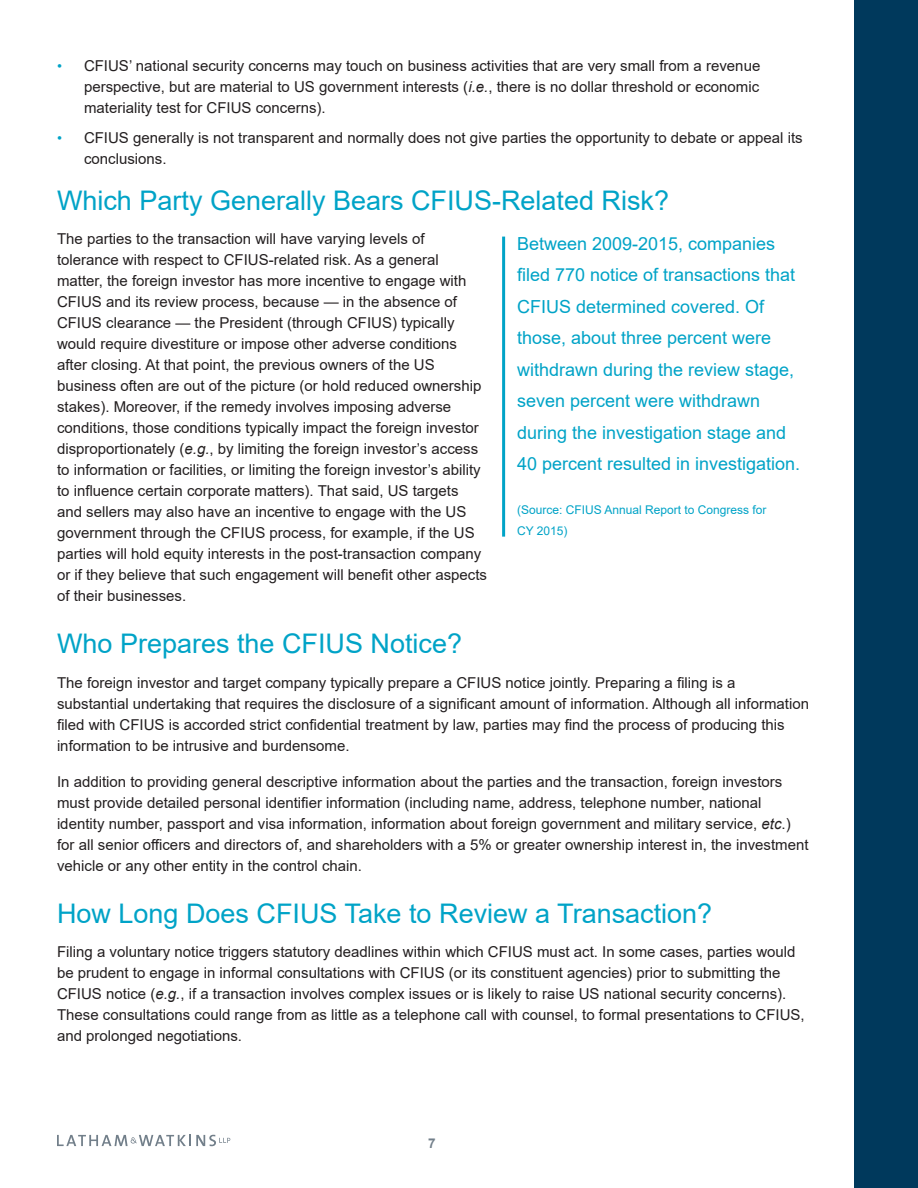
<style>
.page{position:relative;width:918px;height:1188px;background:#fff}
.page>*{position:absolute;margin:0;border:0;box-sizing:border-box;transform-origin:0 0}
.BD_SUBHEAD_1{font:27px "Arial";color:#00a3c7}
.BD_PULL_QUTE{font:18px/31.5px "Arial";color:#00a3c7}
.BD_-_text_1{font:15px/21px "Arial";color:#231f20}
.t1{font:700 13.5px "Arial";color:#727f8a}
.BD_-_text_1-2{font:12px/21px "Arial";color:#00a3c7}
.s1{font-size:14.25px;color:#00a3c7}
.s2{font-style:italic}
</style>
<div class="page">
<svg style="left:57px;top:1135px;width:173px;height:11px"></svg>
<div style="left:854px;top:0;width:64px;height:1188px;background:#00395c"></div>
<hr style="left:502px;top:237px;width:3px;height:300px;background:#00a3c7">
<p class="BD_-_text_1" style="left:84px;top:55px;width:678px;text-align:justify;text-indent:-27px"><span class="s1">•</span> CFIUS’ national security concerns may touch on business activities that are very small from a revenue perspective, but are material to US government interests (<span class="s2">i.e.</span>, there is no dollar threshold or economic materiality test for CFIUS concerns).</p>
<p class="BD_-_text_1" style="left:84px;top:127px;width:720px;text-indent:-27px"><span class="s1">•</span> CFIUS generally is not transparent and normally does not give parties the opportunity to debate or appeal its conclusions.</p>
<p class="BD_SUBHEAD_1" style="left:57px;top:182px;width:614px">Which Party Generally Bears CFIUS-Related Risk?</p>
<p class="BD_-_text_1" style="left:57px;top:228px;width:432px">The parties to the transaction will have varying levels of tolerance with respect to CFIUS-related risk. As a general matter, the foreign investor has more incentive to engage with CFIUS and its review process, because — in the absence of CFIUS clearance — the President (through CFIUS) typically would require divestiture or impose other adverse conditions after closing. At that point, the previous owners of the US business often are out of the picture (or hold reduced ownership stakes). Moreover, if the remedy involves imposing adverse conditions, those conditions typically impact the foreign investor disproportionately (<span class="s2">e.g.</span>, by limiting the foreign investor’s access to information or facilities, or limiting the foreign investor’s ability to influence certain corporate matters). That said, US targets and sellers may also have an incentive to engage with the US government through the CFIUS process, for example, if the US parties will hold equity interests in the post-transaction company or if they believe that such engagement will benefit other aspects of their businesses.</p>
<p class="BD_SUBHEAD_1" style="left:57px;top:625px;width:407px">Who Prepares the CFIUS Notice?</p>
<p class="BD_-_text_1" style="left:57px;top:672px;width:754px">The foreign investor and target company typically prepare a CFIUS notice jointly. Preparing a filing is a substantial undertaking that requires the disclosure of a significant amount of information. Although all information filed with CFIUS is accorded strict confidential treatment by law, parties may find the process of producing this information to be intrusive and burdensome.</p>
<p class="BD_-_text_1" style="left:57px;top:771px;width:753px">In addition to providing general descriptive information about the parties and the transaction, foreign investors must provide detailed personal identifier information (including name, address, telephone number, national identity number, passport and visa information, information about foreign government and military service, <span class="s2">etc</span>.) for all senior officers and directors of, and shareholders with a 5% or greater ownership interest in, the investment vehicle or any other entity in the control chain.</p>
<p class="BD_SUBHEAD_1" style="left:57px;top:895px;width:657px">How Long Does CFIUS Take to Review a Transaction?</p>
<p class="BD_-_text_1" style="left:57px;top:941px;width:749px">Filing a voluntary notice triggers statutory deadlines within which CFIUS must act. In some cases, parties would be prudent to engage in informal consultations with CFIUS (or its constituent agencies) prior to submitting the CFIUS notice (<span class="s2">e.g.</span>, if a transaction involves complex issues or is likely to raise US national security concerns).<br>These consultations could range from as little as a telephone call with counsel, to formal presentations to CFIUS, and prolonged negotiations.</p>
<p class="BD_PULL_QUTE" style="left:517px;top:227px;width:285px">Between 2009-2015, companies filed 770 notice of transactions that CFIUS determined covered. Of those, about three percent were withdrawn during the review stage, seven percent were withdrawn during the investigation stage and 40 percent resulted in investigation.</p>
<p class="BD_-_text_1-2" style="left:517px;top:499px;width:251px">(Source: CFIUS Annual Report to Congress for<br>CY 2015)</p>
<p class="t1" style="left:428px;top:1134px;width:9px">7</p>
</div>
